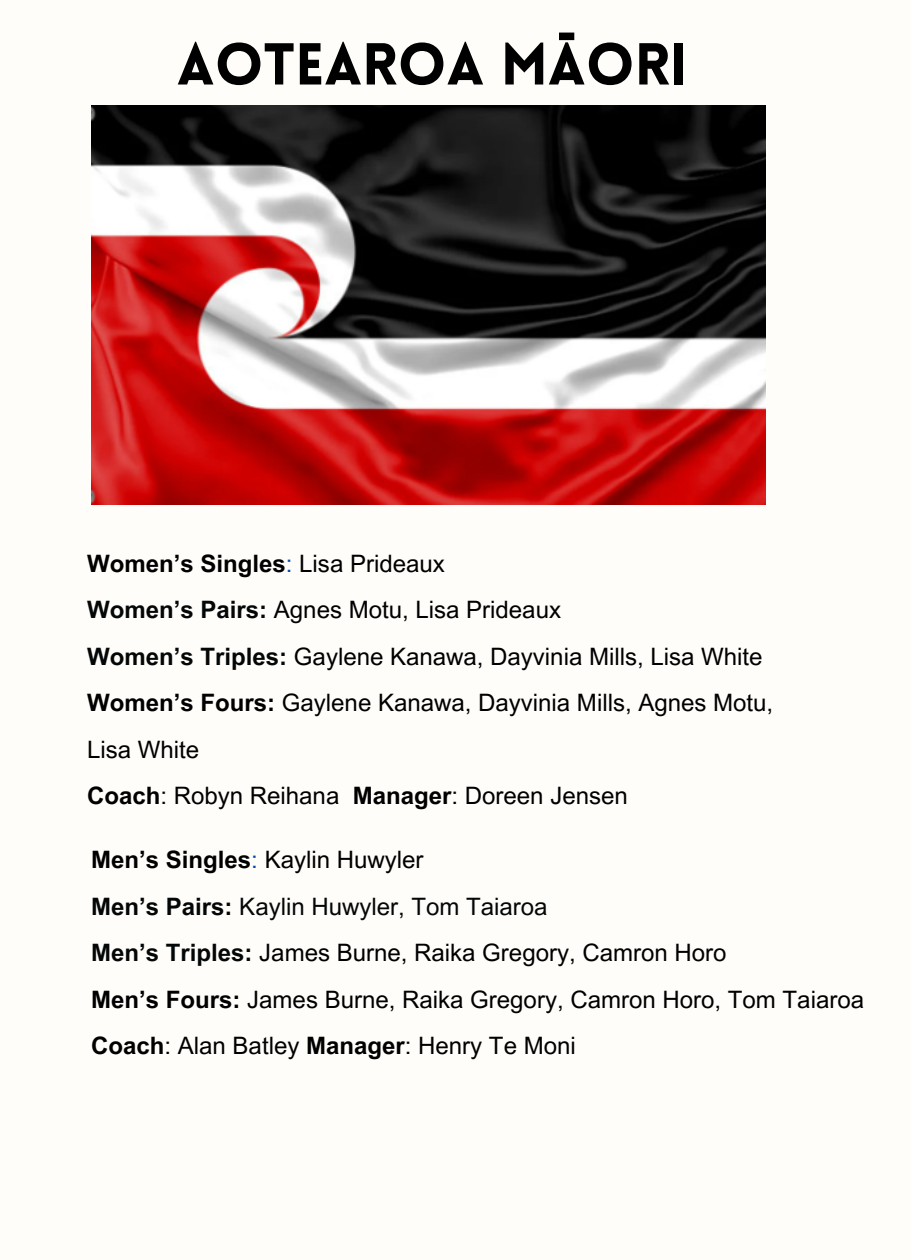
<style>
.page{position:relative;width:911px;height:1260px;background:#fff}
.page>*{position:absolute;margin:0;border:0;box-sizing:border-box;transform-origin:0 0}
.t1{font:900 57.8px "Lovelo";color:#000}
.t2{font:24px "Arial MT Pro";color:#000}
.t3{font:24px "Arial MT Pro";color:#040707}
.t4{font:700 24px "Arial MT Pro";color:#000}
.s1{font-weight:400;color:#004aad}
.s2{font-weight:400}
.s3{font-weight:700;color:#040707}
.s4{font-weight:700}
.s5{color:#004aad}
</style>
<div class="page">
<div style="left:0;top:0;width:910px;height:1260px;background:#fffdfa"></div>
<img style="left:91px;top:105px;width:673px;height:399px">
<p class="t1" style="left:177px;top:41px;width:512px">AOTEAROA MĀORI</p>
<p class="t4" style="left:87px;top:555px;width:359px">Women’s Singles<span class="s1">:</span> <span class="s2">Lisa Prideaux</span></p>
<p class="t2" style="left:87px;top:601px;width:475px"><span class="s3">Women’s Pairs:</span> Agnes Motu, Lisa Prideaux</p>
<p class="t2" style="left:87px;top:648px;width:676px"><span class="s3">Women’s Triples:</span> Gaylene Kanawa, Dayvinia Mills, Lisa White</p>
<p class="t2" style="left:87px;top:694px;width:687px"><span class="s4">Women’s Fours:</span> Gaylene Kanawa, Dayvinia Mills, Agnes Motu,</p>
<p class="t2" style="left:87px;top:741px;width:114px">Lisa White</p>
<p class="t2" style="left:87px;top:787px;width:542px"><span class="s4">Coach</span>: Robyn Reihana <span class="s4">Manager</span>: Doreen Jensen</p>
<p class="t2" style="left:91px;top:851px;width:334px"><span class="s4">Men’s Singles</span><span class="s5">:</span> Kaylin Huwyler</p>
<p class="t3" style="left:91px;top:897px;width:458px"><span class="s4">Men’s Pairs:</span> Kaylin Huwyler, Tom Taiaroa</p>
<p class="t2" style="left:91px;top:944px;width:636px"><span class="s3">Men’s Triples:</span> James Burne, Raika Gregory, Camron Horo</p>
<p class="t2" style="left:91px;top:990px;width:774px"><span class="s4">Men’s Fours:</span> James Burne, Raika Gregory, Camron Horo, Tom Taiaroa</p>
<p class="t2" style="left:91px;top:1037px;width:486px"><span class="s4">Coach</span>: Alan Batley <span class="s4">Manager</span>: Henry Te Moni</p>
</div>
